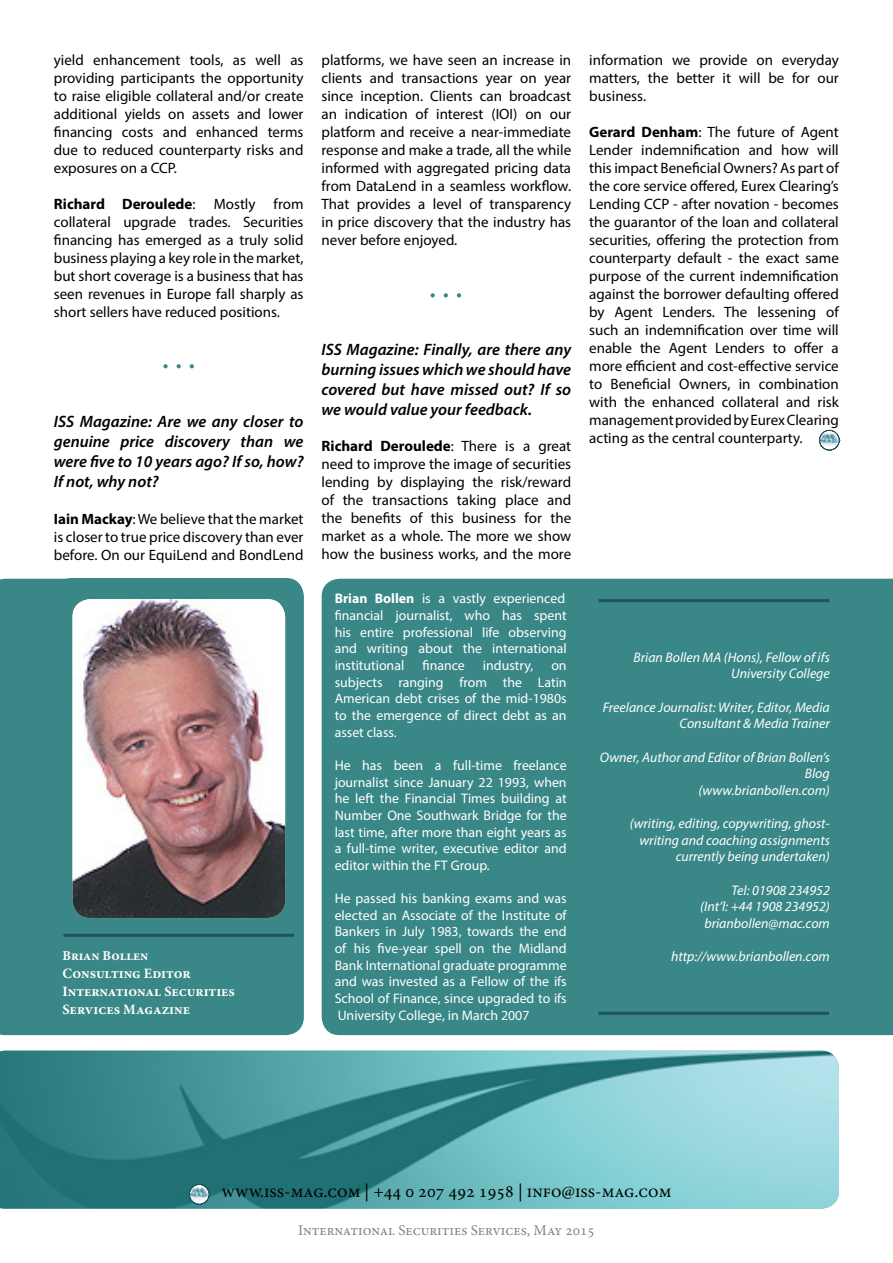
<style>
.page{position:relative;width:893px;height:1263px;background:#fff}
.page>*{position:absolute;margin:0;border:0;box-sizing:border-box;transform-origin:0 0}
.t1{font:18px "Minion Pro";color:#000}
.t2{font:italic 600 16.5px/19.8px "Myriad Pro";color:#000;text-align:justify}
.t3{font:15px/18px "Myriad Pro";color:#000;text-align:justify}
.t4{font:15px "Minion Pro";color:#808285}
.t5{font:700 14.25px/18px "Minion Pro";color:#fff}
.t6{font:13.8px/16.6px "Myriad Pro";color:#fff;text-align:justify}
.t7{font:italic 13.8px/16.6px "Myriad Pro";color:#fff;text-align:right}
.t8{font:700 13.5px "Minion Pro";color:#fff}
.s1{font-weight:700}
</style>
<div class="page">
<div style="left:0;top:579px;width:304px;height:456px;background:#3a8787"></div>
<div style="left:322px;top:579px;width:571px;height:456px;background:#3a8787"></div>
<svg style="left:296px;top:1008px;width:301px;height:201px"></svg>
<svg style="left:819px;top:430px;width:21px;height:21px"></svg>
<div style="left:54px;top:578px;width:250px;height:456px;background:#3a8787;border-radius:18px"></div>
<img style="left:73px;top:599px;width:212px;height:319px">
<div style="left:589px;top:586px;width:250px;height:448px;background:#3a8787;border-radius:18px"></div>
<hr style="left:63px;top:934px;width:231px;height:3px;background:#21515a">
<hr style="left:598px;top:1012px;width:231px;height:3px;background:#21515a">
<hr style="left:599px;top:599px;width:230px;height:3px;background:#21515a">
<img style="left:0;top:1051px;width:839px;height:157px">
<svg style="left:189px;top:1184px;width:21px;height:21px"></svg>
<svg style="left:431px;top:293px;width:4px;height:4px"></svg>
<svg style="left:457px;top:293px;width:4px;height:4px"></svg>
<svg style="left:444px;top:293px;width:4px;height:4px"></svg>
<svg style="left:163px;top:364px;width:5px;height:4px"></svg>
<svg style="left:190px;top:364px;width:4px;height:4px"></svg>
<svg style="left:177px;top:364px;width:4px;height:4px"></svg>
<p class="t3" style="left:54px;top:51px;width:251px">yield enhancement tools, as well as providing participants the opportunity to raise eligible collateral and/or create additional yields on assets and lower financing costs and enhanced terms due to reduced counterparty risks and exposures on a CCP.</p>
<p class="t3" style="left:54px;top:195px;width:251px"><span class="s1">Richard Deroulede</span>: Mostly from collateral upgrade trades. Securities financing has emerged as a truly solid business playing a key role in the market, but short coverage is a business that has seen revenues in Europe fall sharply as short sellers have reduced positions.</p>
<p class="t2" style="left:54px;top:411px;width:251px">ISS Magazine: Are we any closer to genuine price discovery than we were five to 10 years ago? If so, how?<br>If not, why not?</p>
<p class="t3" style="left:54px;top:510px;width:251px"><span class="s1">Iain Mackay</span>: We believe that the market is closer to true price discovery than ever before. On our EquiLend and BondLend</p>
<p class="t8" style="left:63px;top:946px;width:87px">Brian Bollen</p>
<p class="t5" style="left:63px;top:965px;width:174px">Consulting Editor<br>International Securities<br>Services Magazine</p>
<p class="t3" style="left:322px;top:51px;width:251px">platforms, we have seen an increase in clients and transactions year on year since inception. Clients can broadcast an indication of interest (IOI) on our platform and receive a near-immediate response and make a trade, all the while informed with aggregated pricing data from DataLend in a seamless workflow.<br>That provides a level of transparency in price discovery that the industry has never before enjoyed.</p>
<p class="t2" style="left:321px;top:339px;width:251px">ISS Magazine: Finally, are there any burning issues which we should have covered but have missed out? If so we would value your feedback.</p>
<p class="t3" style="left:321px;top:436px;width:251px"><span class="s1">Richard Deroulede</span>: There is a great need to improve the image of securities lending by displaying the risk/reward of the transactions taking place and the benefits of this business for the market as a whole. The more we show how the business works, and the more</p>
<p class="t6" style="left:335px;top:590px;width:234px"><span class="s1">Brian Bollen</span> is a vastly experienced financial journalist, who has spent his entire professional life observing and writing about the international institutional</p>
<p class="t6" style="left:422px;top:657px;width:44px">finance</p>
<p class="t6" style="left:483px;top:657px;width:52px">industry,</p>
<p class="t6" style="left:335px;top:657px;width:234px;text-indent:217px">on subjects ranging from the Latin American debt crises of the mid-1980s to the emergence of direct debt as an asset class.</p>
<p class="t6" style="left:335px;top:757px;width:234px">He has been a full-time freelance journalist since January 22 1993, when he left the Financial Times building at Number One Southwark Bridge for the last time, after more than eight years as a full-time writer, executive editor and editor within the FT Group.</p>
<p class="t6" style="left:335px;top:890px;width:234px">He passed his banking exams and was elected an Associate of the Institute of Bankers in July 1983, towards the end of his five-year spell on the Midland Bank International graduate programme and was invested as a Fellow of the ifs School of Finance, since upgraded to ifs University College, in March 2007</p>
<p class="t3" style="left:589px;top:51px;width:251px">information we provide on everyday matters, the better it will be for our business.</p>
<p class="t3" style="left:589px;top:123px;width:251px"><span class="s1">Gerard Denham</span>: The future of Agent Lender indemnification and how will this impact Beneficial Owners? As part of the core service offered, Eurex Clearing’s Lending CCP - after novation - becomes the guarantor of the loan and collateral securities, offering the protection from counterparty default - the exact same purpose of the current indemnification against the borrower defaulting offered by Agent Lenders. The lessening of such an indemnification over time will enable the Agent Lenders to offer a more efficient and cost-effective service to Beneficial Owners, in combination with the enhanced collateral and risk management provided by Eurex Clearing acting as the central counterparty.</p>
<p class="t7" style="left:634px;top:648px;width:198px">Brian Bollen MA (Hons), Fellow of ifs<br>University College</p>
<p class="t7" style="left:603px;top:698px;width:229px">Freelance Journalist: Writer, Editor, Media<br>Consultant &amp; Media Trainer</p>
<p class="t7" style="left:600px;top:748px;width:231px">Owner, Author and Editor of Brian Bollen’s<br>Blog<br>(www.brianbollen.com)</p>
<p class="t7" style="left:630px;top:815px;width:202px">(writing, editing, copywriting, ghost&shy;writing and coaching assignments currently being undertaken)</p>
<p class="t7" style="left:700px;top:881px;width:131px">Tel: 01908 234952 (Int’l: +44 1908 234952) brianbollen@mac.com</p>
<p class="t7" style="left:671px;top:948px;width:160px">http://www.brianbollen.com</p>
<p class="t1" style="left:221px;top:1179px;width:452px">www.iss-mag.com | +44 0 207 492 1958 | info@iss-mag.com</p>
<p class="t4" style="left:298px;top:1220px;width:298px">International Securities Services, May 2015</p>
</div>
